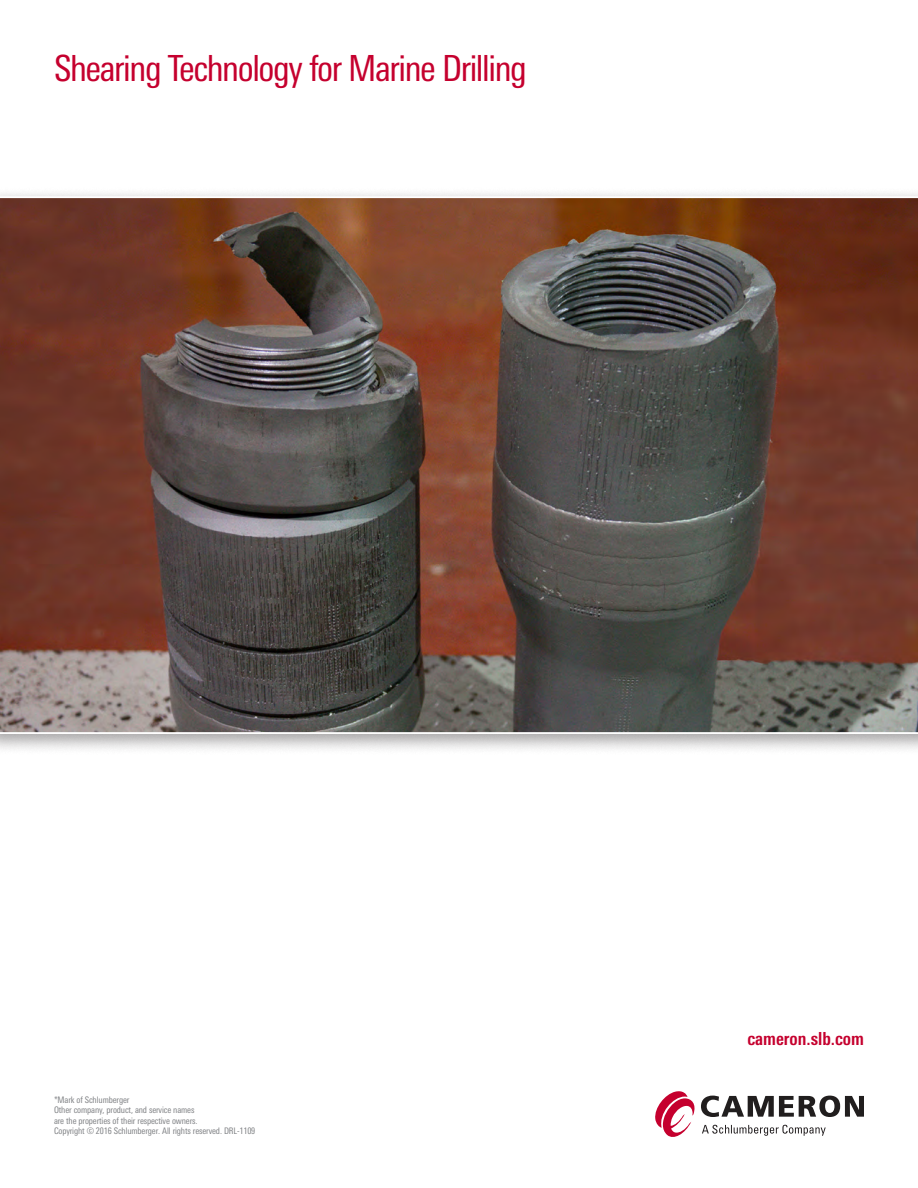
<style>
.page{position:relative;width:918px;height:1188px;background:#fff}
.page>*{position:absolute;margin:0;border:0;box-sizing:border-box;transform-origin:0 0}
.Back_cover_non-brean{font:condensed 36px "Univers Next Pro";letter-spacing:-.04em;color:#c5002e}
.URL{font:700 condensed 18px "Univers Next Pro";color:#c5002e}
.Boilerplate__docket{font:condensed 9px/10.5px "Univers Next Pro";letter-spacing:-.015em;color:#808285}
</style>
<div class="page">
<svg style="left:655px;top:1091px;width:209px;height:46px"></svg>
<div style="left:0;top:187px;width:918px;height:568px;background:#231f20;opacity:.4"></div>
<img style="left:0;top:198px;width:918px;height:534px">
<hr style="left:0;top:197px;width:918px;height:1px;background:#fff">
<hr style="left:0;top:732px;width:918px;height:2px;background:#fff">
<p class="Back_cover_non-brean" style="left:54px;top:47px;width:474px">Shearing Technology for Marine Drilling</p>
<p class="Boilerplate__docket" style="left:54px;top:1094px;width:77px">*Mark of Schlumberger</p>
<p class="Boilerplate__docket" style="left:54px;top:1105px;width:145px">Other company, product, and service names are the properties of their respective owners.</p>
<p class="Boilerplate__docket" style="left:54px;top:1126px;width:203px">Copyright © 2016 Schlumberger. All rights reserved. DRL-1109</p>
<p class="URL" style="left:747px;top:1028px;width:118px">cameron.slb.com</p>
</div>
